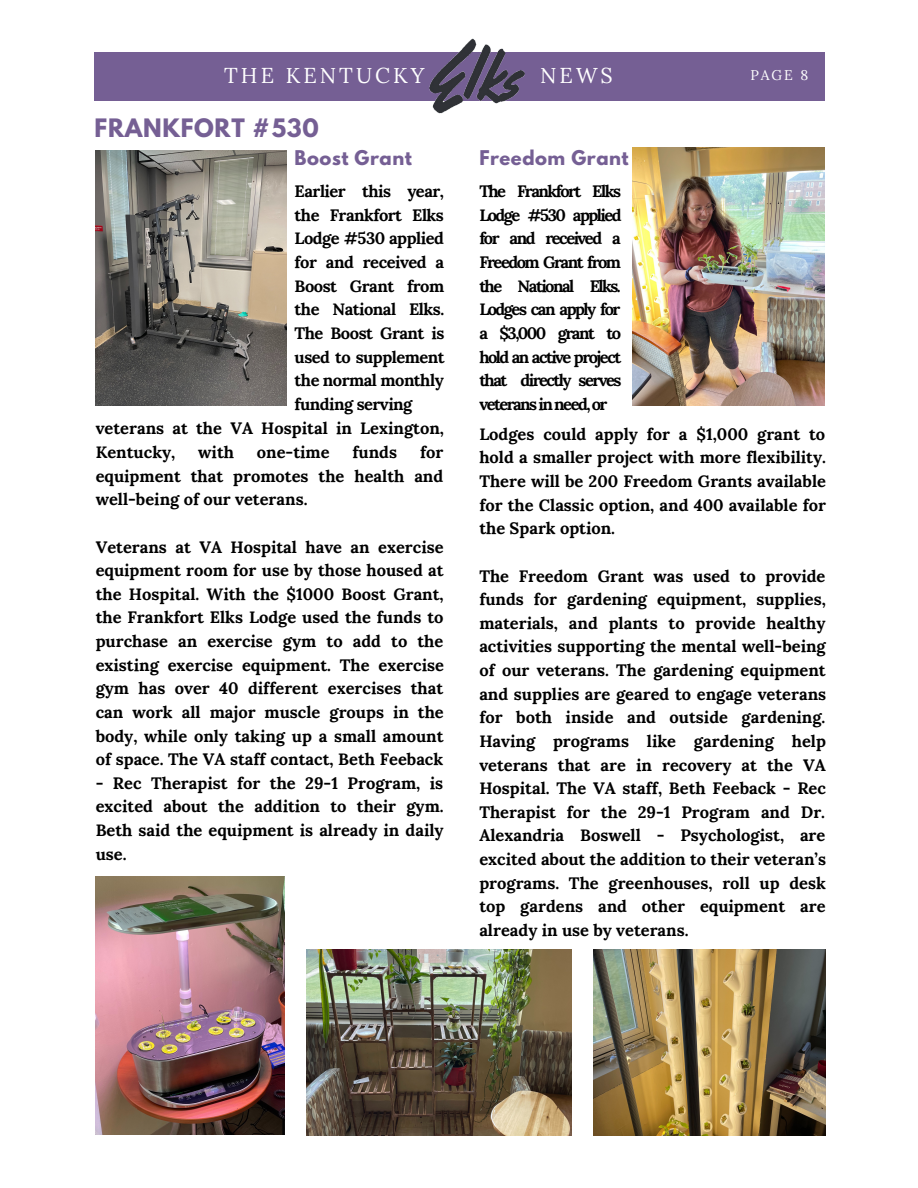
<style>
.page{position:relative;width:918px;height:1188px;background:#fff}
.page>*{position:absolute;margin:0;border:0;box-sizing:border-box;transform-origin:0 0}
.t1{font:700 22.5px "League Spartan";letter-spacing:.03em;color:#755f94}
.t2{font:21.45px "Lora";letter-spacing:.14em;color:#fff}
.t3{font:700 18px "League Spartan";letter-spacing:.03em;color:#755f94}
.t4{font:700 16.5px/23.7px "Lora";color:#000;text-align:justify}
.t5{font:13.95px "Lora";color:#fff}
</style>
<div class="page">
<div style="left:95px;top:53px;width:730px;height:47px;background:#755f94"></div>
<img style="left:429px;top:38px;width:97px;height:76px">
<img style="left:96px;top:150px;width:191px;height:256px">
<img style="left:96px;top:876px;width:189px;height:259px">
<img style="left:633px;top:147px;width:191px;height:259px">
<img style="left:306px;top:950px;width:266px;height:185px">
<img style="left:593px;top:950px;width:233px;height:185px">
<p class="t2" style="left:224px;top:61px;width:202px">THE KENTUCKY</p>
<p class="t2" style="left:540px;top:61px;width:74px">NEWS</p>
<p class="t5" style="left:750px;top:66px;width:59px">PAGE 8</p>
<p class="t1" style="left:95px;top:117px;width:226px">FRANKFORT #530</p>
<p class="t3" style="left:295px;top:149px;width:119px">Boost Grant</p>
<p class="t3" style="left:479px;top:149px;width:151px">Freedom Grant</p>
<p class="t4" style="left:295px;top:179px;width:152px">Earlier this year, the Frankfort Elks Lodge #530 applied for and received a Boost Grant from the National Elks.<br>The Boost Grant is used to supplement the normal monthly funding serving</p>
<p class="t4" style="left:479px;top:179px;width:144px">The Frankfort Elks Lodge #530 applied for and received a Freedom Grant from the National Elks.<br>Lodges can apply for a $3,000 grant to hold an active project that directly serves veterans in need, or</p>
<p class="t4" style="left:96px;top:417px;width:350px">veterans at the VA Hospital in Lexington,<br>Kentucky,</p>
<p class="t4" style="left:198px;top:440px;width:37px">with</p>
<p class="t4" style="left:257px;top:440px;width:74px">one-time</p>
<p class="t4" style="left:353px;top:440px;width:46px">funds</p>
<p class="t4" style="left:96px;top:440px;width:349px;text-indent:324px">for equipment that promotes the health and well-being of our veterans.</p>
<p class="t4" style="left:96px;top:535px;width:350px">Veterans at VA Hospital have an exercise equipment room for use by those housed at the Hospital. With the $1000 Boost Grant, the Frankfort Elks Lodge used the funds to purchase an exercise gym to add to the existing exercise equipment. The exercise gym has over 40 different exercises that can work all major muscle groups in the body, while only taking up a small amount of space. The VA staff contact, Beth Feeback</p>
<p class="t4" style="left:96px;top:771px;width:350px">- Rec Therapist for the 29-1 Program, is excited about the addition to their gym.<br>Beth said the equipment is already in daily use.</p>
<p class="t4" style="left:479px;top:422px;width:348px">Lodges could apply for a $1,000 grant to hold a smaller project with more flexibility.<br>There will be 200 Freedom Grants available for the Classic option, and 400 available for the Spark option.</p>
<p class="t4" style="left:479px;top:564px;width:348px">The Freedom Grant was used to provide funds for gardening equipment, supplies, materials, and plants to provide healthy activities supporting the mental well-being of our veterans. The gardening equipment and supplies are geared to engage veterans for both inside and outside gardening.<br>Having programs like gardening help veterans that are in recovery at the VA Hospital. The VA staff, Beth Feeback - Rec Therapist for the 29-1 Program and Dr.<br>Alexandria Boswell - Psychologist, are excited about the addition to their veteran’s programs. The greenhouses, roll up desk top gardens and other equipment are already in use by veterans.</p>
</div>
